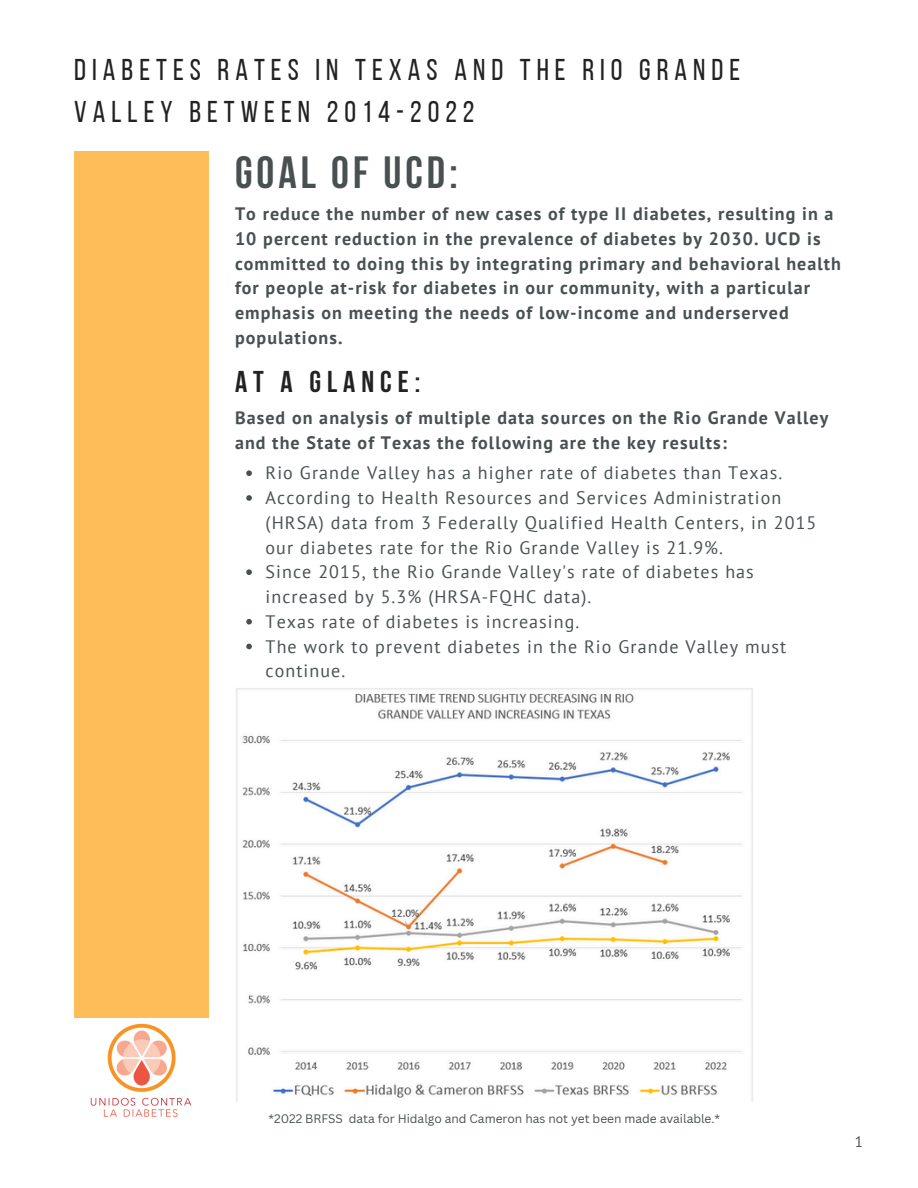
<style>
.page{position:relative;width:918px;height:1188px;background:#fff}
.page>*{position:absolute;margin:0;border:0;box-sizing:border-box;transform-origin:0 0}
.t1{font:700 45px "Bebas Neue";letter-spacing:.09em;color:#495052}
.t2{font:30px/41.7px "Bebas Neue";letter-spacing:.2em;color:#222}
.t3{font:700 30px "Bebas Neue";letter-spacing:.2em;color:#222}
.t4{font:700 18px/24.8px "PT Sans";letter-spacing:.06em;color:#495052}
.t5{font:18px/24.8px "PT Sans";letter-spacing:.06em;color:#495052}
.t6{font:15px "PT Sans";color:#495052}
.t7{font:12px "Canva Sans";color:#495052}
</style>
<div class="page">
<div style="left:74px;top:151px;width:135px;height:866px;background:#ffbd59"></div>
<img style="left:78px;top:1017px;width:126px;height:101px">
<img style="left:236px;top:688px;width:517px;height:414px">
<svg style="left:246px;top:470px;width:6px;height:6px"></svg>
<svg style="left:246px;top:495px;width:6px;height:6px"></svg>
<svg style="left:246px;top:569px;width:6px;height:6px"></svg>
<svg style="left:246px;top:619px;width:6px;height:6px"></svg>
<svg style="left:246px;top:644px;width:6px;height:5px"></svg>
<p class="t2" style="left:74px;top:52px;width:667px">DIABETES RATES IN TEXAS AND THE RIO GRANDE<br>VALLEY BETWEEN 2014-2022</p>
<p class="t1" style="left:235px;top:154px;width:224px">GOAL OF UCD:</p>
<p class="t4" style="left:235px;top:201px;width:608px">To reduce the number of new cases of type II diabetes, resulting in a 10 percent reduction in the prevalence of diabetes by 2030. UCD is committed to doing this by integrating primary and behavioral health for people at-risk for diabetes in our community, with a particular emphasis on meeting the needs of low-income and underserved populations.</p>
<p class="t3" style="left:235px;top:369px;width:187px">AT A GLANCE:</p>
<p class="t4" style="left:235px;top:405px;width:595px">Based on analysis of multiple data sources on the Rio Grande Valley and the State of Texas the following are the key results:</p>
<h1 class="t5" style="left:266px;top:460px;width:518px">Rio Grande Valley has a higher rate of diabetes than Texas.</h1>
<h4 class="t5" style="left:266px;top:485px;width:552px">According to Health Resources and Services Administration (HRSA) data from 3 Federally Qualified Health Centers, in 2015 our diabetes rate for the Rio Grande Valley is 21.9%.</h4>
<h2 class="t5" style="left:266px;top:559px;width:490px">Since 2015, the Rio Grande Valley's rate of diabetes has increased by 5.3% (HRSA-FQHC data).</h2>
<h4 class="t5" style="left:266px;top:609px;width:315px">Texas rate of diabetes is increasing.</h4>
<p class="t5" style="left:266px;top:634px;width:522px">The work to prevent diabetes in the Rio Grande Valley must continue.</p>
<p class="t7" style="left:268px;top:1110px;width:453px">*2022 BRFSS data for Hidalgo and Cameron has not yet been made available.*</p>
<p class="t6" style="left:855px;top:1132px;width:10px">1</p>
</div>
